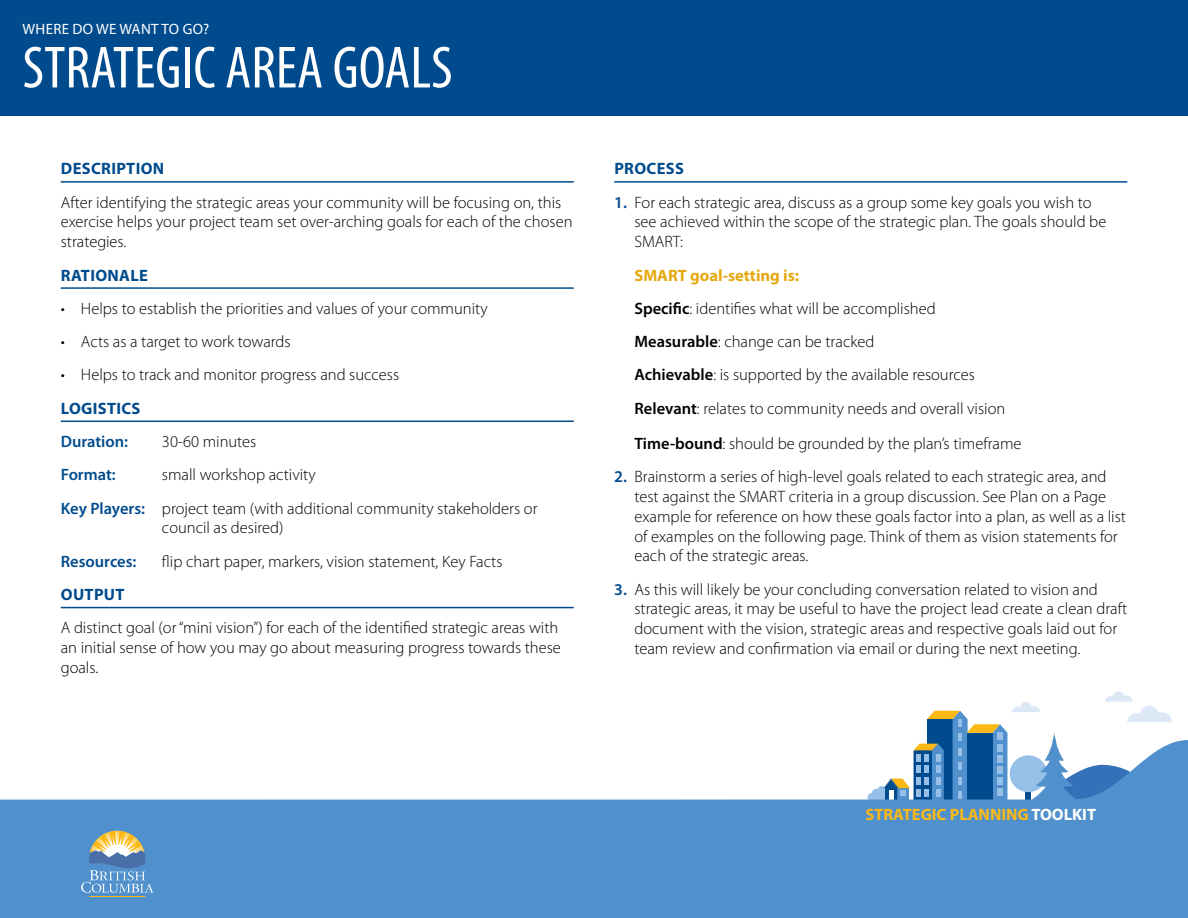
<style>
.page{position:relative;width:1188px;height:918px;background:#fff}
.page>*{position:absolute;margin:0;border:0;box-sizing:border-box;transform-origin:0 0}
.t1{font:condensed 60px "Myriad Pro";color:#fff}
.t2{font:300 16.5px/19.8px "Myriad Pro";color:#000}
.t3{font:700 16.5px "Myriad Pro";letter-spacing:.02em;color:#004b8d}
.t4{font:600 16.5px "Myriad Pro";color:#004b8d}
.t5{font:700 16.5px "Myriad Pro";color:#fcb916}
.t6{font:700 16.5px "Myriad Pro";color:#e7a913}
.t7{font:15px "Myriad Pro";letter-spacing:.02em;color:#fff}
.s1{font-weight:600;color:#004b8d}
.s2{font-weight:700;color:#e7a913}
.s3{font-weight:600}
.s4{color:#fff}
</style>
<div class="page">
<div style="left:0;top:0;width:1188px;height:116px;background:#004b8d"></div>
<svg style="left:1105px;top:691px;width:67px;height:31px"></svg>
<svg style="left:927px;top:702px;width:129px;height:37px"></svg>
<svg style="left:0;top:739px;width:1188px;height:179px;fill:#5091cd"></svg>
<hr style="left:61px;top:181px;width:513px;height:2px;background:#004b8d">
<hr style="left:61px;top:287px;width:513px;height:2px;background:#004b8d">
<hr style="left:61px;top:421px;width:513px;height:1px;background:#004b8d">
<hr style="left:61px;top:607px;width:513px;height:1px;background:#004b8d">
<hr style="left:614px;top:181px;width:513px;height:2px;background:#004b8d">
<hr style="left:90px;top:896px;width:55px;height:1px;background:#fdb913">
<svg style="left:81px;top:831px;width:72px;height:62px;background:#7fa2bb"></svg>
<p class="t7" style="left:23px;top:19px;width:188px">WHERE DO WE WANT TO GO?</p>
<h1 class="t1" style="left:22px;top:31px;width:432px">STRATEGIC AREA GOALS</h1>
<p class="t3" style="left:61px;top:158px;width:105px">DESCRIPTION</p>
<p class="t2" style="left:61px;top:192px;width:513px">After identifying the strategic areas your community will be focusing on, this exercise helps your project team set over-arching goals for each of the chosen strategies.</p>
<p class="t3" style="left:61px;top:264px;width:89px">RATIONALE</p>
<p class="t2" style="left:61px;top:298px;width:428px">• Helps to establish the priorities and values of your community</p>
<p class="t2" style="left:61px;top:332px;width:231px">• Acts as a target to work towards</p>
<p class="t2" style="left:61px;top:365px;width:340px">• Helps to track and monitor progress and success</p>
<p class="t3" style="left:61px;top:397px;width:81px">LOGISTICS</p>
<p class="t4" style="left:61px;top:431px;width:69px">Duration:</p>
<p class="t2" style="left:162px;top:432px;width:96px">30-60 minutes</p>
<p class="t4" style="left:61px;top:464px;width:57px">Format:</p>
<p class="t2" style="left:61px;top:458px;width:478px;line-height:33.3px;text-indent:101px">small workshop activity<br><span class="s1">Key Players:</span> project team (with additional community stakeholders or</p>
<p class="t2" style="left:162px;top:518px;width:123px">council as desired)</p>
<p class="t4" style="left:61px;top:551px;width:77px">Resources:</p>
<p class="t2" style="left:162px;top:551px;width:342px">flip chart paper, markers, vision statement, Key Facts</p>
<p class="t3" style="left:61px;top:584px;width:65px">OUTPUT</p>
<p class="t2" style="left:61px;top:618px;width:502px">A distinct goal (or “mini vision”) for each of the identified strategic areas with an initial sense of how you may go about measuring progress towards these goals.</p>
<p class="t3" style="left:614px;top:158px;width:71px">PROCESS</p>
<p class="t2" style="left:634px;top:192px;width:473px;text-indent:-20px"><span class="s1">1.</span> For each strategic area, discuss as a group some key goals you wish to see achieved within the scope of the strategic plan. The goals should be<br>SMART:</p>
<p class="t6" style="left:634px;top:264px;width:34px">SMART</p>
<p class="t2" style="left:634px;top:258px;width:372px;line-height:33.3px;text-indent:56px"><span class="s2">GOAL-SETTING IS:<br></span><span class="s3">Specific</span>: identifies what will be accomplished <span class="s3">Measurable</span>: change can be tracked<br><span class="s3">Achievable</span>: is supported by the available resources <span class="s3">Relevant</span>: relates to community needs and overall vision</p>
<p class="t2" style="left:634px;top:433px;width:389px"><span class="s3">Time-bound</span>: should be grounded by the plan’s timeframe</p>
<p class="t2" style="left:634px;top:467px;width:493px;text-indent:-20px"><span class="s1">2.</span> Brainstorm a series of high-level goals related to each strategic area, and test against the SMART criteria in a group discussion. See Plan on a Page example for reference on how these goals factor into a plan, as well as a list of examples on the following page. Think of them as vision statements for each of the strategic areas.</p>
<p class="t2" style="left:634px;top:579px;width:494px;text-indent:-20px"><span class="s1">3.</span> As this will likely be your concluding conversation related to vision and strategic areas, it may be useful to have the project lead create a clean draft document with the vision, strategic areas and respective goals laid out for team review and confirmation via email or during the next meeting.</p>
<p class="t5" style="left:866px;top:803px;width:232px">STRATEGIC PLANNING <span class="s4">TOOLKIT</span></p>
</div>
